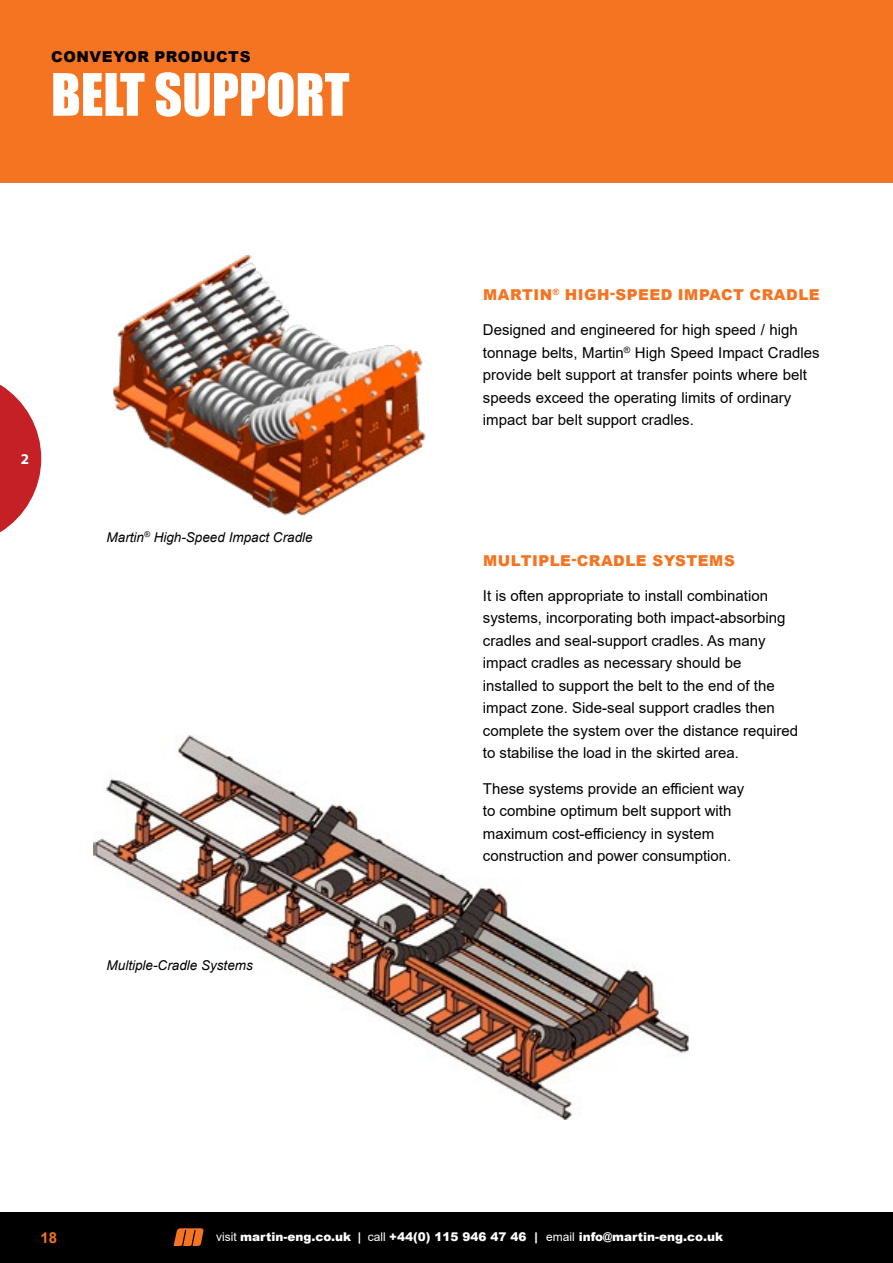
<style>
.page{position:relative;width:893px;height:1263px;background:#fff}
.page>*{position:absolute;margin:0;border:0;box-sizing:border-box;transform-origin:0 0}
.t1{font:54px "Impact";color:#fff}
.t2{font:15px/22.5px "Arial";color:#000}
.t3{font:900 15px "Arial";letter-spacing:.035em;color:#f47421}
.t4{font:900 15px "Arial";letter-spacing:.035em;color:#000}
.t5{font:700 15px "Arial";color:#f47421}
.t6{font:700 15px "Myriad Pro";color:#fff}
.t7{font:italic 13.5px "Arial";color:#000}
.t8{font:900 12px "Arial";color:#fff}
.s1{font-weight:400}
.s2{font-weight:700}
</style>
<div class="page">
<div style="left:0;top:0;width:893px;height:183px;background:#f47421"></div>
<div style="left:0;top:1212px;width:893px;height:51px;background:#000"></div>
<svg style="left:174px;top:1228px;width:30px;height:18px"></svg>
<img style="left:93px;top:735px;width:596px;height:385px">
<img style="left:112px;top:254px;width:314px;height:262px">
<svg style="left:0;top:385px;width:41px;height:147px"></svg>
<p class="t4" style="left:51px;top:46px;width:201px">CONVEYOR PRODUCTS</p>
<h1 class="t1" style="left:51px;top:53px;width:300px">BELT SUPPORT</h1>
<p class="t6" style="left:21px;top:449px;width:10px">2</p>
<p class="t7" style="left:107px;top:528px;width:208px">Martin<sup>®</sup> High-Speed Impact Cradle</p>
<p class="t7" style="left:107px;top:956px;width:148px">Multiple-Cradle Systems</p>
<p class="t3" style="left:483px;top:284px;width:338px">MARTIN<sup>®</sup> HIGH-SPEED IMPACT CRADLE</p>
<p class="t2" style="left:483px;top:319px;width:338px">Designed and engineered for high speed / high tonnage belts, Martin<sup>®</sup> High Speed Impact Cradles provide belt support at transfer points where belt speeds exceed the operating limits of ordinary impact bar belt support cradles.</p>
<p class="t3" style="left:483px;top:549px;width:253px">MULTIPLE-CRADLE SYSTEMS</p>
<p class="t2" style="left:483px;top:584px;width:317px">It is often appropriate to install combination systems, incorporating both impact-absorbing cradles and seal-support cradles. As many impact cradles as necessary should be installed to support the belt to the end of the impact zone. Side-seal support cradles then complete the system over the distance required to stabilise the load in the skirted area.</p>
<p class="t2" style="left:483px;top:777px;width:263px">These systems provide an efficient way to combine optimum belt support with maximum cost-efficiency in system construction and power consumption.</p>
<p class="t5" style="left:40px;top:1227px;width:18px">18</p>
<p class="t8" style="left:216px;top:1228px;width:508px"><span class="s1">visit</span> martin-eng.co.uk <span class="s2">|</span> <span class="s1">call</span> +44(0) 115 946 47 46 | <span class="s1">email</span> info@martin-eng.co.uk</p>
</div>
